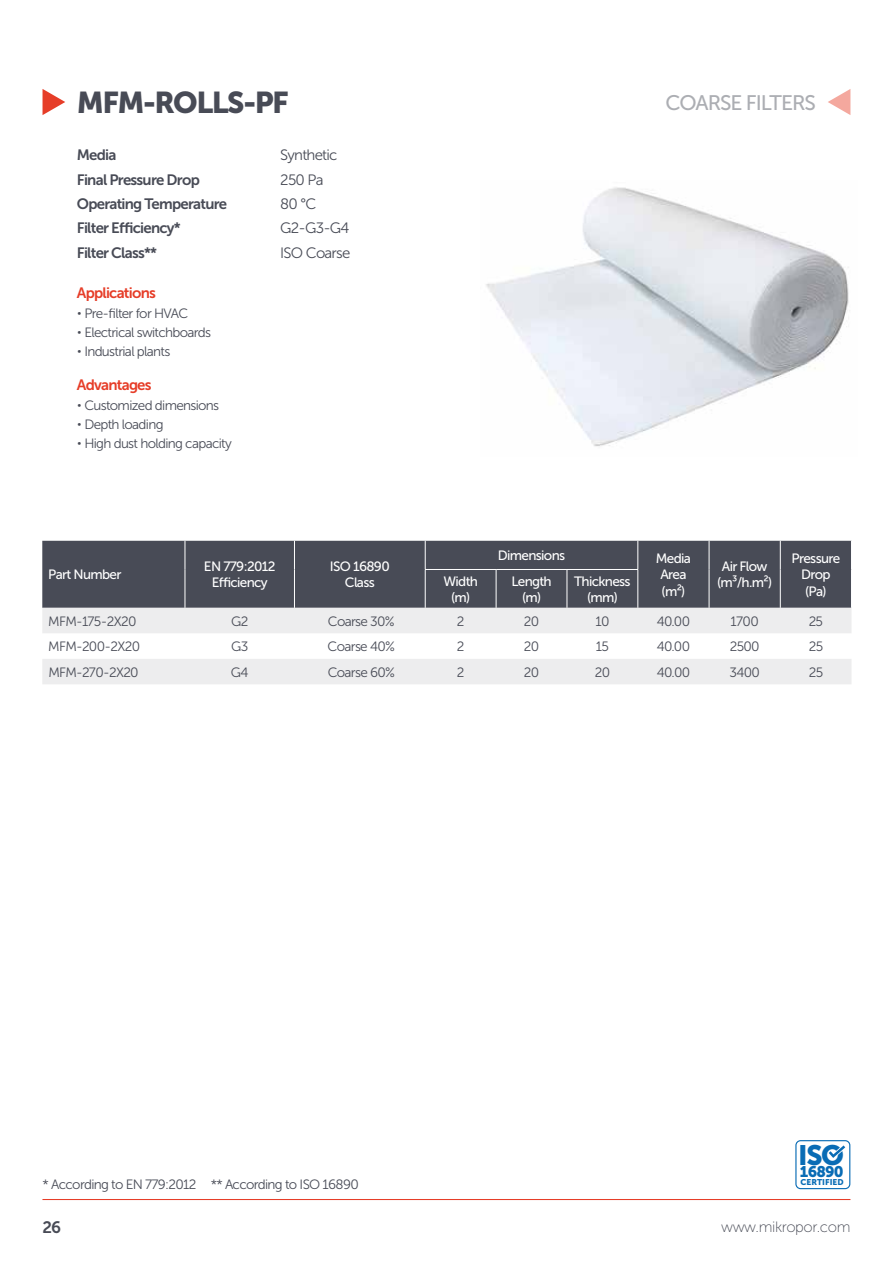
<style>
.page{position:relative;width:893px;height:1263px;background:#fff}
.page>*{position:absolute;margin:0;border:0;box-sizing:border-box;transform-origin:0 0}
.t1{font:30px "Museo Sans 900";letter-spacing:-.05em;color:#484b56}
.t2{font:27.9px "Museo Sans 900";color:#096cb5}
.t3{font:21px "Museo Sans 500";letter-spacing:-.05em;color:#acaeb3}
.t4{font:16.5px "Museo Sans 700";color:#484b56}
.t5{font:15.3px "Museo Sans 900";letter-spacing:-.05em;color:#096cb5}
.t6{font:15px "Museo Sans 700";letter-spacing:-.05em;color:#484b56}
.t7{font:15px "Museo Sans 300";letter-spacing:-.05em;color:#484b56}
.t8{font:15px "Museo Sans 700";letter-spacing:-.05em;color:#e63d28}
.t9{font:15px "Museo Sans 100";letter-spacing:-.025em;color:#484b56}
.t10{font:13.5px "Museo Sans 300";letter-spacing:-.05em;color:#484b56}
.t11{font:13.5px/16.2px "Museo Sans 500";letter-spacing:-.05em;color:#fff;text-align:center}
.t12{font:8.4px "Museo Sans 900";color:#096cb5}
.s1{font-family:"Nexa"}
</style>
<div class="page">
<hr style="left:42px;top:1199px;width:808px;height:1px;background:#e63d28">
<svg style="left:43px;top:89px;width:22px;height:26px"></svg>
<svg style="left:828px;top:89px;width:22px;height:26px"></svg>
<div style="left:795px;top:1140px;width:55px;height:49px;border:1px solid #096cb5;border-radius:5px"></div>
<svg style="left:828px;top:1145px;width:18px;height:13px"></svg>
<img style="left:486px;top:187px;width:363px;height:260px">
<div style="left:42px;top:541px;width:809px;height:67px;background:#484b56"></div>
<svg style="left:42px;top:608px;width:809px;height:76px;fill:#ededee"></svg>
<svg style="left:185px;top:541px;width:1px;height:28px"></svg>
<svg style="left:294px;top:541px;width:1px;height:28px"></svg>
<svg style="left:425px;top:541px;width:1px;height:28px"></svg>
<svg style="left:638px;top:541px;width:1px;height:28px"></svg>
<svg style="left:709px;top:541px;width:1px;height:28px"></svg>
<svg style="left:780px;top:541px;width:1px;height:28px"></svg>
<hr style="left:185px;top:569px;width:1px;height:39px;background:#fff">
<hr style="left:294px;top:569px;width:1px;height:39px;background:#fff">
<hr style="left:425px;top:569px;width:71px;height:1px;background:#fff">
<hr style="left:425px;top:570px;width:1px;height:38px;background:#fff">
<hr style="left:496px;top:569px;width:71px;height:1px;background:#fff">
<hr style="left:496px;top:570px;width:1px;height:38px;background:#fff">
<hr style="left:567px;top:569px;width:71px;height:1px;background:#fff">
<hr style="left:567px;top:570px;width:1px;height:38px;background:#fff">
<hr style="left:638px;top:570px;width:1px;height:38px;background:#fff">
<hr style="left:709px;top:569px;width:1px;height:39px;background:#fff">
<hr style="left:780px;top:569px;width:1px;height:39px;background:#fff">
<h1 class="t1" style="left:77px;top:86px;width:213px">MFM-ROLLS-PF</h1>
<p class="t6" style="left:77px;top:147px;width:41px">Media</p>
<p class="t7" style="left:280px;top:147px;width:59px">Synthetic</p>
<p class="t6" style="left:77px;top:171px;width:125px">Final Pressure Drop</p>
<p class="t7" style="left:280px;top:171px;width:45px">250 Pa</p>
<p class="t6" style="left:77px;top:195px;width:152px">Operating Temperature</p>
<p class="t7" style="left:280px;top:196px;width:38px">80 °C</p>
<p class="t6" style="left:77px;top:220px;width:105px">Filter Efficiency*</p>
<p class="t7" style="left:280px;top:220px;width:71px">G2-G3-G4</p>
<p class="t6" style="left:77px;top:244px;width:82px">Filter Class**</p>
<p class="t7" style="left:280px;top:245px;width:72px">ISO Coarse</p>
<p class="t8" style="left:77px;top:285px;width:81px">Applications</p>
<p class="t10" style="left:77px;top:306px;width:113px"><span class="s1">•</span> Pre-filter for HVAC</p>
<p class="t10" style="left:77px;top:325px;width:136px"><span class="s1">•</span> Electrical switchboards</p>
<p class="t10" style="left:77px;top:344px;width:95px"><span class="s1">•</span> Industrial plants</p>
<p class="t8" style="left:77px;top:377px;width:76px">Advantages</p>
<p class="t10" style="left:77px;top:398px;width:144px"><span class="s1">•</span> Customized dimensions</p>
<p class="t10" style="left:77px;top:417px;width:88px"><span class="s1">•</span> Depth loading</p>
<p class="t10" style="left:77px;top:436px;width:156px"><span class="s1">•</span> High dust holding capacity</p>
<p class="t11" style="left:48px;top:567px;width:75px">Part Number</p>
<p class="t11" style="left:204px;top:558px;width:73px">EN 779:2012<br>Efficiency</p>
<p class="t11" style="left:330px;top:558px;width:61px">ISO 16890<br>Class</p>
<h3 class="t3" style="left:665px;top:91px;width:152px">COARSE FILTERS</h3>
<p class="t11" style="left:498px;top:547px;width:69px">Dimensions</p>
<p class="t11" style="left:656px;top:550px;width:37px">Media<br>Area (m²)</p>
<p class="t11" style="left:717px;top:558px;width:56px">Air Flow (m³/h.m²)</p>
<p class="t11" style="left:792px;top:550px;width:50px">Pressure<br>Drop (Pa)</p>
<p class="t11" style="left:443px;top:573px;width:36px">Width (m)</p>
<p class="t11" style="left:511px;top:573px;width:42px">Length (m)</p>
<p class="t11" style="left:574px;top:573px;width:58px">Thickness (mm)</p>
<p class="t10" style="left:48px;top:614px;width:90px">MFM-175-2X20</p>
<p class="t10" style="left:231px;top:614px;width:19px">G2</p>
<p class="t10" style="left:328px;top:614px;width:68px">Coarse 30%</p>
<p class="t10" style="left:457px;top:614px;width:9px">2</p>
<p class="t10" style="left:524px;top:614px;width:17px">20</p>
<p class="t10" style="left:595px;top:614px;width:16px">10</p>
<p class="t10" style="left:657px;top:614px;width:35px">40.00</p>
<p class="t10" style="left:731px;top:614px;width:30px">1700</p>
<p class="t10" style="left:809px;top:614px;width:16px">25</p>
<p class="t10" style="left:48px;top:639px;width:93px">MFM-200-2X20</p>
<p class="t10" style="left:231px;top:639px;width:19px">G3</p>
<p class="t10" style="left:328px;top:639px;width:69px">Coarse 40%</p>
<p class="t10" style="left:457px;top:639px;width:9px">2</p>
<p class="t10" style="left:524px;top:639px;width:17px">20</p>
<p class="t10" style="left:596px;top:639px;width:15px">15</p>
<p class="t10" style="left:657px;top:639px;width:35px">40.00</p>
<p class="t10" style="left:730px;top:639px;width:32px">2500</p>
<p class="t10" style="left:809px;top:639px;width:16px">25</p>
<p class="t10" style="left:48px;top:665px;width:92px">MFM-270-2X20</p>
<p class="t10" style="left:231px;top:665px;width:19px">G4</p>
<p class="t10" style="left:328px;top:665px;width:69px">Coarse 60%</p>
<p class="t10" style="left:457px;top:665px;width:9px">2</p>
<p class="t10" style="left:524px;top:665px;width:17px">20</p>
<p class="t10" style="left:595px;top:665px;width:17px">20</p>
<p class="t10" style="left:657px;top:665px;width:35px">40.00</p>
<p class="t10" style="left:729px;top:665px;width:32px">3400</p>
<p class="t10" style="left:809px;top:665px;width:16px">25</p>
<h2 class="t2" style="left:798px;top:1139px;width:47px">ISO</h2>
<p class="t5" style="left:800px;top:1163px;width:45px">16890</p>
<p class="t12" style="left:800px;top:1177px;width:45px">CERTIFIED</p>
<p class="t10" style="left:43px;top:1177px;width:318px">* According to EN 779:2012 ** According to ISO 16890</p>
<p class="t4" style="left:42px;top:1218px;width:20px">26</p>
<p class="t9" style="left:721px;top:1218px;width:131px">www.mikropor.com</p>
</div>
